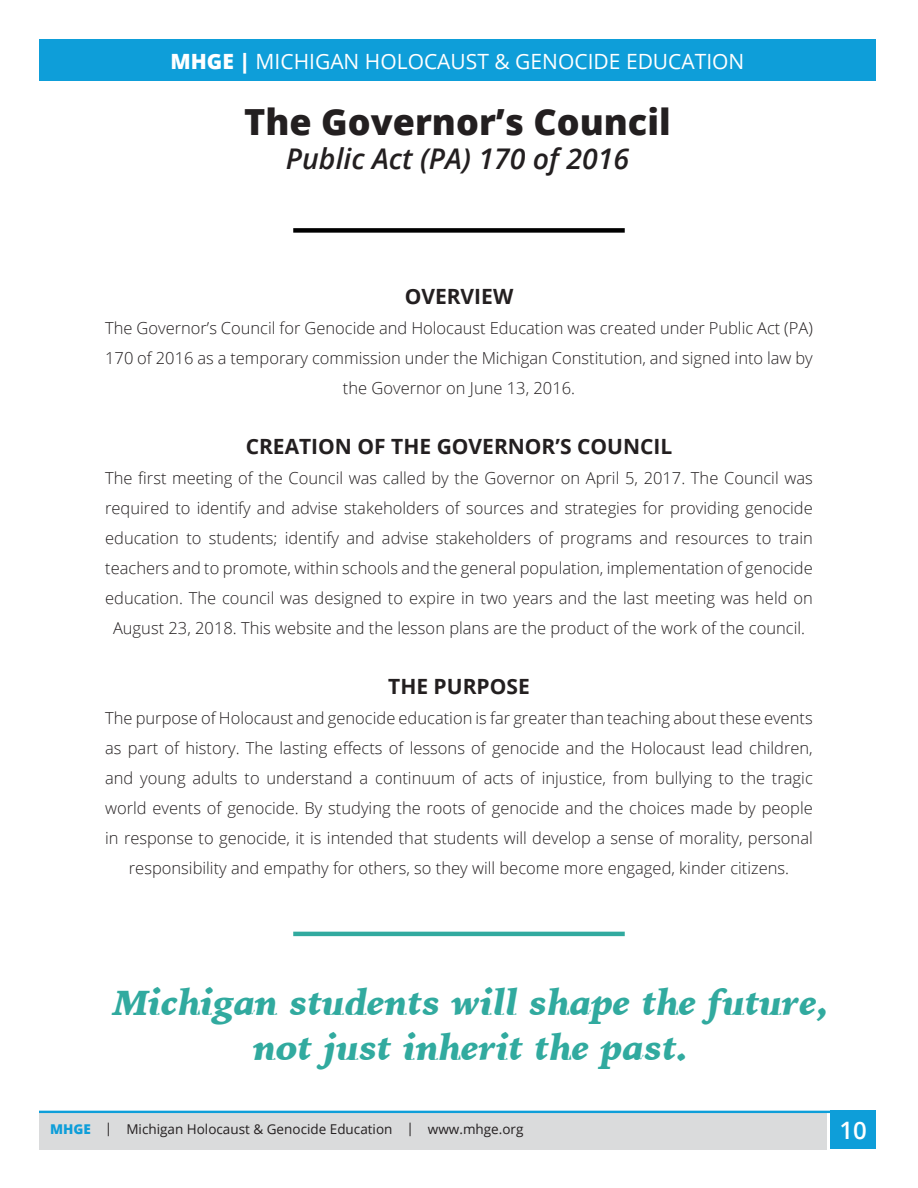
<style>
.page{position:relative;width:918px;height:1188px;background:#fff}
.page>*{position:absolute;margin:0;border:0;box-sizing:border-box;transform-origin:0 0}
.t1{font:italic 900 36px "Iowan Old Style";color:#31aa9f}
.t2{font:800 36px "Open Sans";color:#231f20}
.t3{font:italic 600 28.5px "Open Sans";color:#231f20}
.t4{font:600 24px "Open Sans";color:#fff}
.Open_Main{font:700 21px "Open Sans";color:#231f20}
.t5{font:21px "Open Sans";color:#fff}
.Open_Main-2{font:300 16.5px/30px "Open Sans";color:#231f20;text-align:center}
.t6{font:13.5px "Open Sans";color:#231f20}
.s1{font-weight:800}
.s2{font-weight:800;color:#0e9ed9}
</style>
<div class="page">
<hr style="left:293px;top:932px;width:332px;height:4px;background:#31aa9f">
<div style="left:39px;top:1113px;width:787px;height:36px;background:#dadbdc"></div>
<div style="left:39px;top:40px;width:837px;height:41px;background:#0e9ed9"></div>
<hr style="left:39px;top:1111px;width:837px;height:2px;background:#0e9ed9">
<div style="left:830px;top:1111px;width:46px;height:38px;background:#0e9ed9"></div>
<div style="left:293px;top:228px;width:332px;height:5px;background:#000"></div>
<p class="t5" style="left:171px;top:47px;width:575px"><span class="s1">MHGE |</span> MICHIGAN HOLOCAUST &amp; GENOCIDE EDUCATION</p>
<p class="t2" style="left:244px;top:95px;width:428px">The Governor’s Council</p>
<p class="t3" style="left:286px;top:139px;width:345px">Public Act (PA) 170 of 2016</p>
<p class="Open_Main" style="left:405px;top:282px;width:110px">OVERVIEW</p>
<p class="Open_Main-2" style="left:105px;top:313px;width:709px">The Governor’s Council for Genocide and Holocaust Education was created under Public Act (PA)<br>170 of 2016 as a temporary commission under the Michigan Constitution, and signed into law by the Governor on June 13, 2016.</p>
<p class="Open_Main" style="left:246px;top:432px;width:428px">CREATION OF THE GOVERNOR’S COUNCIL</p>
<p class="Open_Main-2" style="left:105px;top:463px;width:709px">The first meeting of the Council was called by the Governor on April 5, 2017. The Council was required to identify and advise stakeholders of sources and strategies for providing genocide education to students; identify and advise stakeholders of programs and resources to train teachers and to promote, within schools and the general population, implementation of genocide education. The council was designed to expire in two years and the last meeting was held on August 23, 2018. This website and the lesson plans are the product of the work of the council.</p>
<p class="Open_Main" style="left:388px;top:672px;width:143px">THE PURPOSE</p>
<p class="Open_Main-2" style="left:105px;top:703px;width:709px">The purpose of Holocaust and genocide education is far greater than teaching about these events as part of history. The lasting effects of lessons of genocide and the Holocaust lead children, and young adults to understand a continuum of acts of injustice, from bullying to the tragic world events of genocide. By studying the roots of genocide and the choices made by people in response to genocide, it is intended that students will develop a sense of morality, personal responsibility and empathy for others, so they will become more engaged, kinder citizens.</p>
<p class="t1" style="left:114px;top:977px;width:717px">Michigan students will shape the future,</p>
<p class="t1" style="left:254px;top:1022px;width:436px">not just inherit the past.</p>
<p class="t6" style="left:50px;top:1120px;width:475px"><span class="s2">MHGE</span> | Michigan Holocaust &amp; Genocide Education | www.mhge.org</p>
<p class="t4" style="left:839px;top:1114px;width:29px">10</p>
</div>
